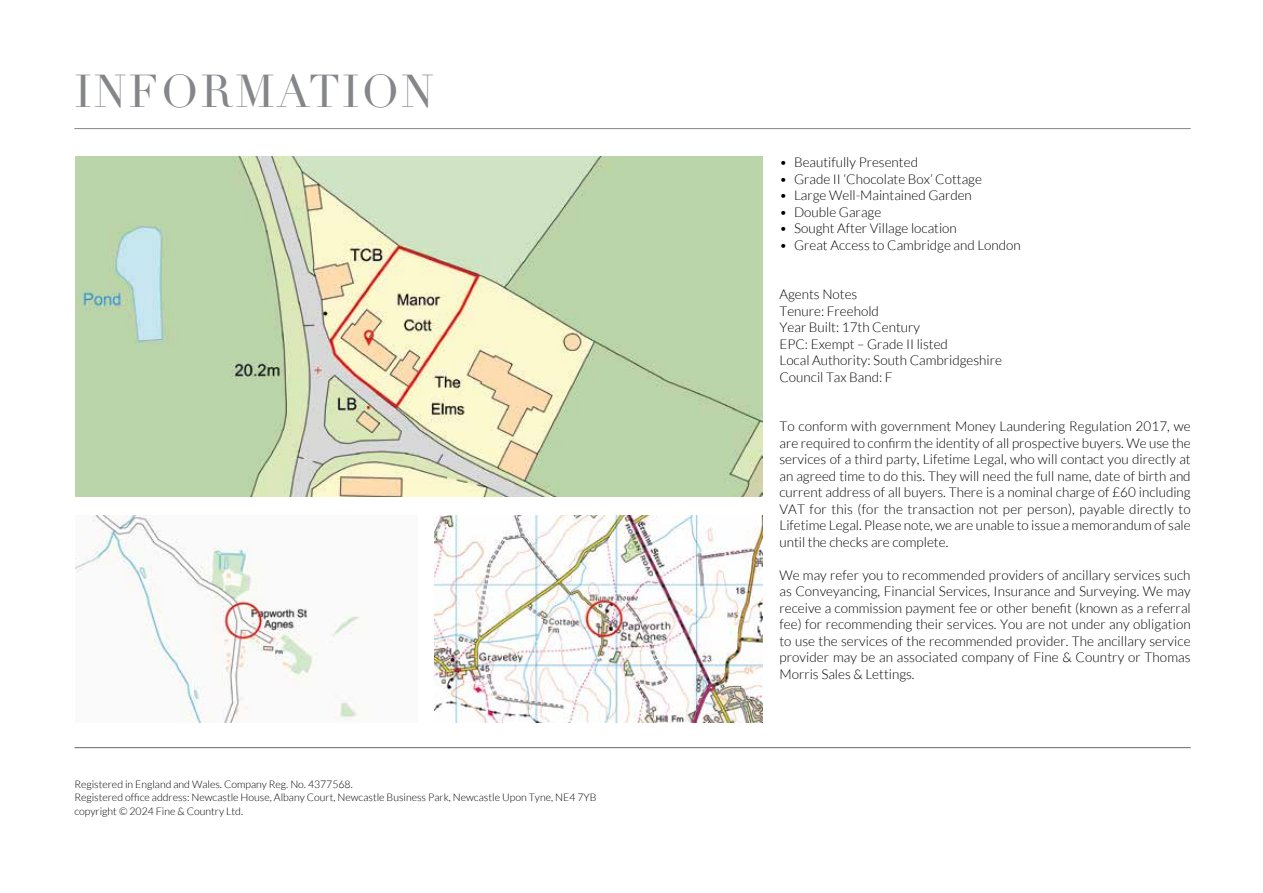
<style>
.page{position:relative;width:1263px;height:893px;background:#fff}
.page>*{position:absolute;margin:0;border:0;box-sizing:border-box;transform-origin:0 0}
.t1{font:45px "Didot";letter-spacing:.05em;color:#858689}
.t2{font:300 13.5px/16.5px "Lato";color:#000;text-align:justify}
.t3{font:300 10.5px/13.5px "Lato";color:#000}
</style>
<div class="page">
<hr style="left:74px;top:747px;width:1117px;height:1px;background:#000">
<hr style="left:74px;top:128px;width:1117px;height:1px;background:#858689">
<img style="left:75px;top:157px;width:687px;height:339px">
<img style="left:75px;top:515px;width:286px;height:208px">
<img style="left:434px;top:515px;width:328px;height:208px">
<h1 class="t1" style="left:74px;top:65px;width:361px">INFORMATION</h1>
<p class="t3" style="left:74px;top:777px;width:524px">Registered in England and Wales. Company Reg. No. 4377568.<br>Registered office address: Newcastle House, Albany Court, Newcastle Business Park, Newcastle Upon Tyne, NE4 7YB copyright © 2024 Fine &amp; Country Ltd.</p>
<p class="t2" style="left:779px;top:154px;width:140px">• Beautifully Presented</p>
<p class="t2" style="left:779px;top:171px;width:204px">• Grade II ‘Chocolate Box’ Cottage</p>
<p class="t2" style="left:779px;top:187px;width:194px">• Large Well-Maintained Garden</p>
<p class="t2" style="left:779px;top:204px;width:103px">• Double Garage</p>
<p class="t2" style="left:779px;top:220px;width:179px">• Sought After Village location</p>
<p class="t2" style="left:779px;top:237px;width:243px">• Great Access to Cambridge and London</p>
<p class="t2" style="left:779px;top:286px;width:224px;text-align:left">Agents Notes<br>Tenure: Freehold<br>Year Built: 17th Century<br>EPC: Exempt – Grade II listed<br>Local Authority: South Cambridgeshire<br>Council Tax Band: F</p>
<p class="t2" style="left:779px;top:418px;width:413px">To conform with government Money Laundering Regulation 2017, we are required to confirm the identity of all prospective buyers. We use the services of a third party, Lifetime Legal, who will contact you directly at an agreed time to do this. They will need the full name, date of birth and current address of all buyers. There is a nominal charge of £60 including VAT for this (for the transaction not per person), payable directly to Lifetime Legal. Please note, we are unable to issue a memorandum of sale until the checks are complete.</p>
<p class="t2" style="left:779px;top:567px;width:413px">We may refer you to recommended providers of ancillary services such as Conveyancing, Financial Services, Insurance and Surveying. We may receive a commission payment fee or other benefit (known as a referral fee) for recommending their services. You are not under any obligation to use the services of the recommended provider. The ancillary service provider may be an associated company of Fine &amp; Country or Thomas Morris Sales &amp; Lettings.</p>
</div>
